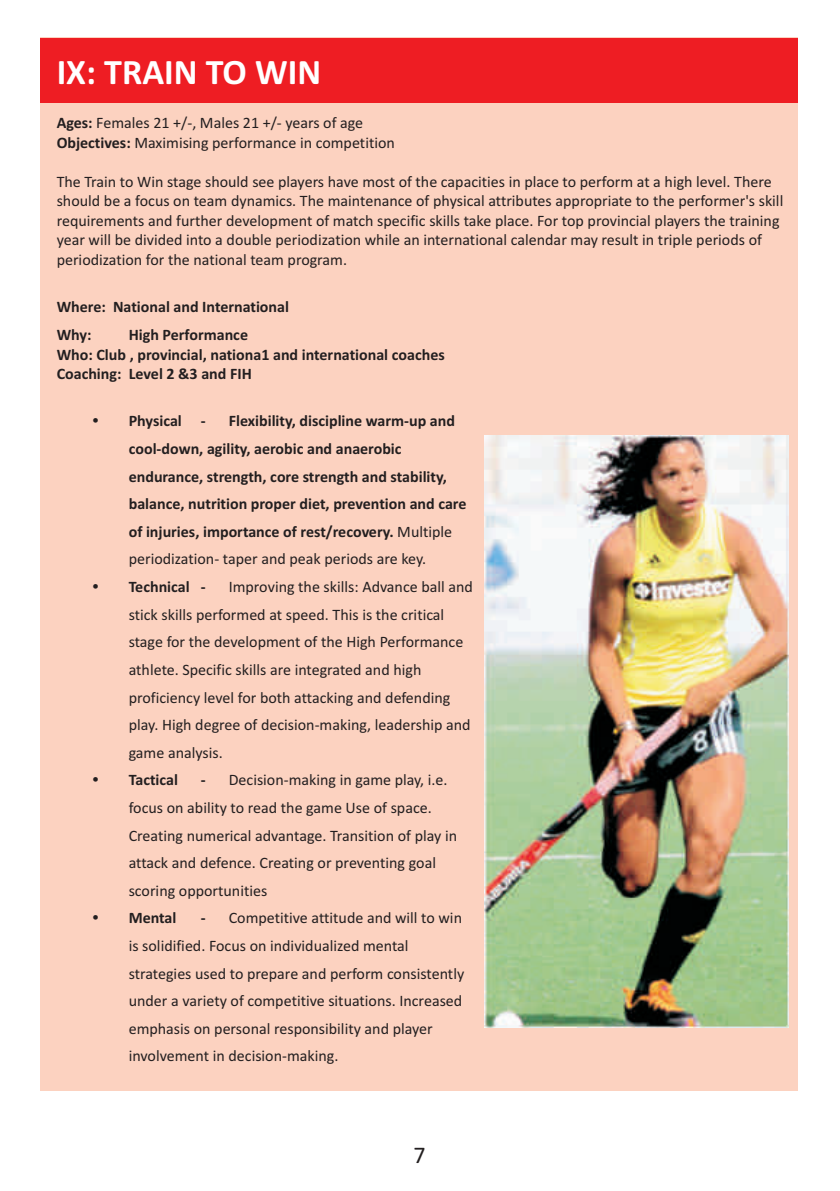
<style>
.page{position:relative;width:840px;height:1191px;background:#fff}
.page>*{position:absolute;margin:0;border:0;box-sizing:border-box;transform-origin:0 0}
.t1{font:700 36px "Calibri";color:#fff}
.t2{font:24px "Calibri";color:#231f20}
.t3{font:16px/27.6px "Calibri";color:#231f20}
.t4{font:700 16px/27.6px "Calibri";color:#231f20}
.s1{font-weight:700}
.s2{font-family:"Arial"}
.s3{font-weight:400}
</style>
<div class="page">
<div style="left:40px;top:102px;width:757px;height:988px;background:#fcd2c0"></div>
<div style="left:40px;top:38px;width:757px;height:64px;background:#ee1d23"></div>
<img style="left:484px;top:436px;width:304px;height:591px">
<h1 class="t1" style="left:57px;top:57px;width:266px">IX: TRAIN TO WIN</h1>
<p class="t3" style="left:57px;top:114px;width:339px;line-height:19.6px"><span class="s1">Ages:</span> Females 21 +/-, Males 21 +/- years of age<br><span class="s1">Objectives:</span> Maximising performance in competition</p>
<p class="t3" style="left:57px;top:173px;width:727px;line-height:19.6px">The Train to Win stage should see players have most of the capacities in place to perform at a high level. There should be a focus on team dynamics. The maintenance of physical attributes appropriate to the performer's skill requirements and further development of match specific skills take place. For top provincial players the training year will be divided into a double periodization while an international calendar may result in triple periods of periodization for the national team program.</p>
<p class="t4" style="left:57px;top:294px;width:234px">Where: National and International<br>Why:</p>
<p class="t4" style="left:57px;top:326px;width:389px;line-height:19.8px;text-indent:72px">High Performance<br>Who: Club , provincial, nationa1 and international coaches<br>Coaching: Level 2 &amp;3 and FIH</p>
<p class="t4" style="left:93px;top:408px;width:114px"><span class="s2">•</span> Physical -</p>
<p class="t4" style="left:129px;top:408px;width:339px;text-indent:100px">Flexibility, discipline warm-up and cool-down, agility, aerobic and anaerobic endurance, strength, core strength and stability, balance, nutrition proper diet, prevention and care of injuries, importance of rest/recovery. <span class="s3">Multiple periodization- taper and peak periods are key.</span></p>
<p class="t4" style="left:93px;top:574px;width:114px"><span class="s2">•</span> Technical -</p>
<p class="t3" style="left:129px;top:574px;width:345px;text-indent:100px">Improving the skills: Advance ball and stick skills performed at speed. This is the critical stage for the development of the High Performance athlete. Specific skills are integrated and high proficiency level for both attacking and defending play. High degree of decision-making, leadership and game analysis.</p>
<p class="t4" style="left:93px;top:767px;width:87px"><span class="s2">•</span> Tactical</p>
<p class="t3" style="left:129px;top:767px;width:330px;text-indent:72px"><span class="s1">-</span> Decision-making in game play, i.e. focus on ability to read the game Use of space.<br>Creating numerical advantage. Transition of play in attack and defence. Creating or preventing goal scoring opportunities</p>
<p class="t4" style="left:93px;top:905px;width:85px"><span class="s2">•</span> Mental</p>
<p class="t3" style="left:129px;top:905px;width:337px;text-indent:72px"><span class="s1">-</span> Competitive attitude and will to win is solidified. Focus on individualized mental strategies used to prepare and perform consistently under a variety of competitive situations. Increased emphasis on personal responsibility and player involvement in decision-making.</p>
<h2 class="t2" style="left:413px;top:1144px;width:14px">7</h2>
</div>
